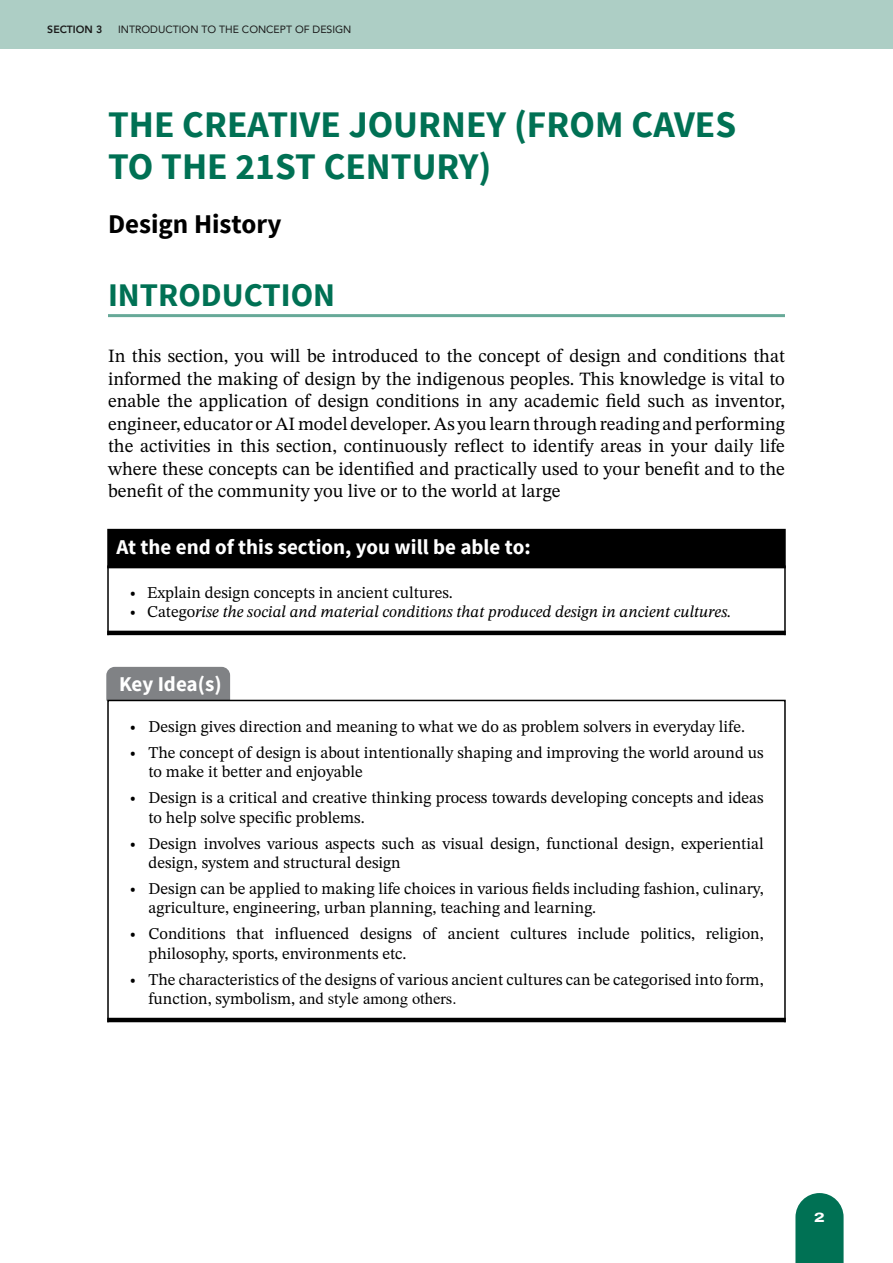
<style>
.page{position:relative;width:893px;height:1263px;background:#fff}
.page>*{position:absolute;margin:0;border:0;box-sizing:border-box;transform-origin:0 0}
.Strand_name{font:700 37.5px/42px "Source Sans Pro";color:#007154}
.Introduction{font:700 33px "Source Sans Pro";color:#007154}
.Substrand{font:700 27px "Source Sans Pro";color:#000}
.LEARNING_INDICATORS{font:700 21px "Source Sans Pro";color:#fff}
.KEY_IDEAS{font:700 21px "Source Sans Pro";letter-spacing:-.005em;color:#fff}
.Body{font:18.75px/22.5px "STIX Two Text";color:#000;text-align:justify}
.KEY_IDEAS_BODY{font:16.5px/19.5px "STIX Two Text";color:#000}
.LI_BODY{font:italic 16.5px "STIX Two Text";color:#000}
.LI_BODY-2{font:16.5px "STIX Two Text";color:#000}
.t1{font:800 13.5px "Archivo Expanded";color:#fff}
.t2{font:10.5px "Avenir";color:#1a1a1a}
.t3{font:800 10.5px "Avenir";color:#1a1a1a}
.s1{font-weight:700}
.s2{font-weight:700;font-style:normal}
.s3{font-style:normal}
.s4{font-family:"Times New Roman"}
</style>
<div class="page">
<div style="left:0;top:0;width:893px;height:49px;background:#adcec5"></div>
<svg style="left:795px;top:1193px;width:49px;height:70px"></svg>
<hr style="left:108px;top:314px;width:677px;height:3px;background:#67a998">
<div style="left:108px;top:530px;width:677px;height:38px;background:#000"></div>
<div style="left:107px;top:529px;width:679px;height:39px;border:2px solid #000"></div>
<div style="left:107px;top:565px;width:679px;height:71px;border:2px solid #000"></div>
<hr style="left:107px;top:631px;width:679px;height:4px;background:#000">
<svg style="left:106px;top:667px;width:124px;height:34px"></svg>
<hr style="left:107px;top:1018px;width:679px;height:4px;background:#000">
<p class="t3" style="left:47px;top:21px;width:57px">SECTION 3</p>
<p class="t2" style="left:118px;top:21px;width:235px">INTRODUCTION TO THE CONCEPT OF DESIGN</p>
<p class="Strand_name" style="left:108px;top:104px;width:630px">THE CREATIVE JOURNEY (FROM CAVES<br>TO THE 21ST CENTURY)</p>
<p class="Substrand" style="left:108px;top:207px;width:175px">Design History</p>
<p class="Introduction" style="left:108px;top:273px;width:229px">INTRODUCTION</p>
<p class="Body" style="left:108px;top:345px;width:678px">In this section, you will be introduced to the concept of design and conditions that informed the making of design by the indigenous peoples. This knowledge is vital to enable the application of design conditions in any academic field such as inventor, engineer, educator or AI model developer. As you learn through reading and performing the activities in this section, continuously reflect to identify areas in your daily life where these concepts can be identified and practically used to your benefit and to the benefit of the community you live or to the world at large</p>
<p class="LEARNING_INDICATORS" style="left:117px;top:533px;width:416px">At the end of this section, you will be able to:</p>
<p class="LI_BODY-2" style="left:129px;top:580px;width:325px"><span class="s1">•</span> Explain design concepts in ancient cultures.</p>
<p class="LI_BODY" style="left:129px;top:600px;width:604px"><span class="s2">•</span> <span class="s3">Catego</span>rise the social and material conditions that produced design in ancient cultures.</p>
<p class="KEY_IDEAS" style="left:119px;top:671px;width:104px">Key Idea(s)</p>
<p class="KEY_IDEAS_BODY" style="left:129px;top:716px;width:617px"><span class="s1">•</span> Design gives direction and meaning to what we do as problem solvers in everyday life.</p>
<p class="KEY_IDEAS_BODY" style="left:148px;top:742px;width:617px;text-indent:-19px"><span class="s1">•</span> The concept of design is about intentionally shaping and improving the world around us to make it better and enjoyable</p>
<p class="KEY_IDEAS_BODY" style="left:148px;top:788px;width:617px;text-indent:-19px"><span class="s1">•</span> Design is a critical and creative thinking process towards developing concepts and ideas to help solve specific problems.</p>
<p class="KEY_IDEAS_BODY" style="left:148px;top:833px;width:617px;text-indent:-19px"><span class="s1">•</span> Design involves various aspects such as visual design, functional design, experiential design, system and structural design</p>
<p class="KEY_IDEAS_BODY" style="left:148px;top:878px;width:617px;text-indent:-19px"><span class="s1">•</span> Design can be applied to making life choices in various fields including fashion, culinary, agriculture, engineering, urban planning, teaching and learning.</p>
<p class="KEY_IDEAS_BODY" style="left:148px;top:924px;width:617px;text-indent:-19px"><span class="s1">•</span> Conditions that influenced designs of ancient cultures include politics, religion, philosophy, sports, environments etc.</p>
<p class="KEY_IDEAS_BODY" style="left:148px;top:969px;width:617px;text-indent:-19px"><span class="s1">•</span> The characteristics of the designs of various ancient cultures can be categorised into form, function, symbolism, a<span class="s4">nd style among others.</span></p>
<p class="t1" style="left:814px;top:1207px;width:12px">2</p>
</div>
